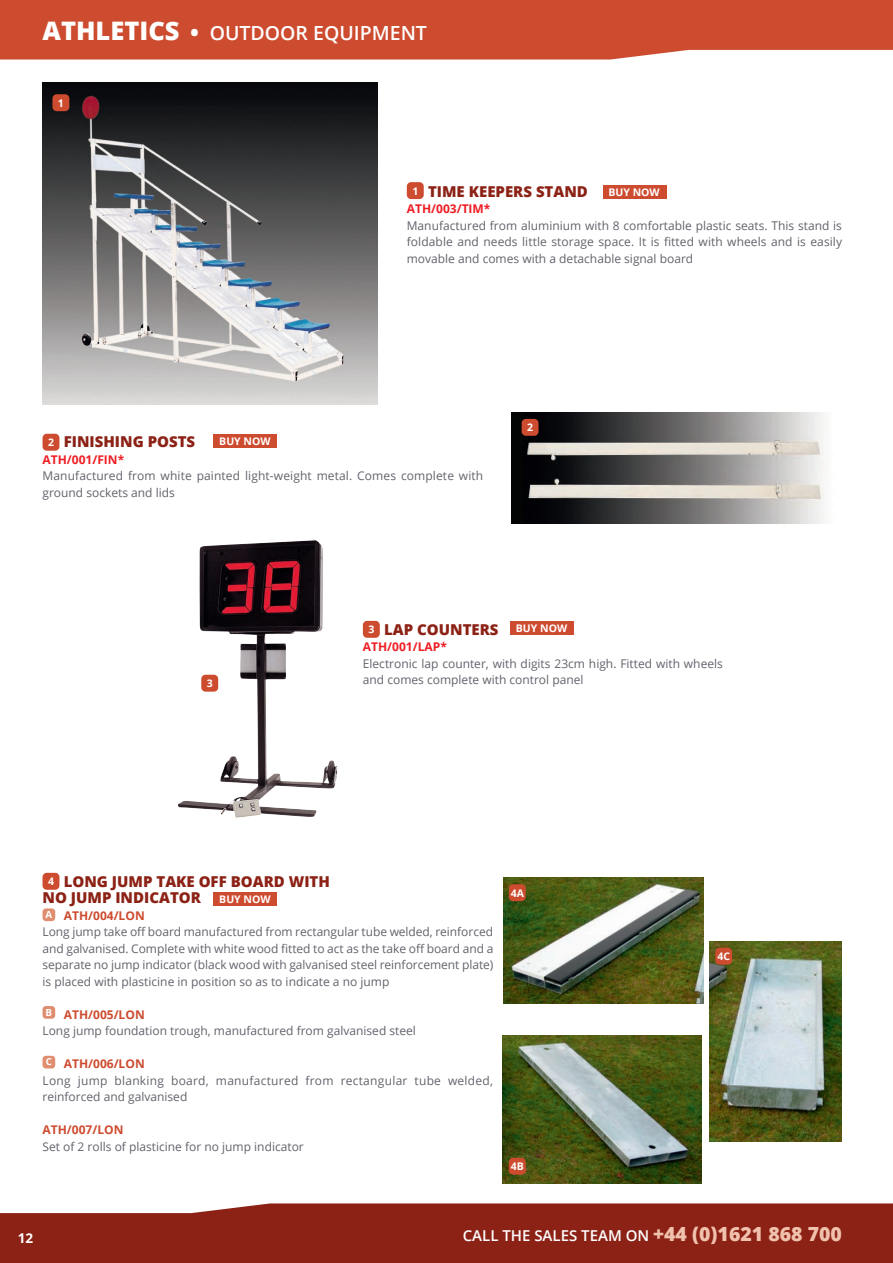
<style>
.page{position:relative;width:893px;height:1263px;background:#fff}
.page>*{position:absolute;margin:0;border:0;box-sizing:border-box;transform-origin:0 0}
.t1{font:600 19.5px "Open Sans";color:#fff}
.t2{font:800 15px/16.5px "Open Sans";color:#8c2115}
.t3{font:600 15px "Open Sans";color:#fff}
.t4{font:700 13.5px "Open Sans";color:#fff}
.t5{font:12px/16.5px "Open Sans";color:#62636c;text-align:justify}
.t6{font:12px/16.5px "Open Sans";letter-spacing:.02em;color:#62636c}
.t7{font:700 12px "Open Sans";color:#cd4b2f}
.t8{font:700 12px "Open Sans";color:#ee1d23}
.t9{font:700 10.5px "Open Sans";color:#fff}
.t10{font:700 9.75px "Open Sans";color:#fff}
.s1{font-weight:800;font-size:25.5px}
.s2{font-weight:800;font-size:21px}
.s3{font-weight:800;font-size:19.5px;color:#f0c2ad}
</style>
<div class="page">
<div style="left:0;top:1203px;width:893px;height:60px;background:#8c2115"></div>
<div style="left:0;top:0;width:893px;height:60px;background:#cd4b2f"></div>
<img style="left:511px;top:412px;width:314px;height:112px">
<img style="left:178px;top:540px;width:160px;height:278px">
<img style="left:43px;top:82px;width:334px;height:323px">
<img style="left:503px;top:877px;width:200px;height:126px">
<img style="left:502px;top:1036px;width:200px;height:147px">
<img style="left:709px;top:942px;width:133px;height:200px">
<div style="left:407px;top:182px;width:17px;height:17px;background:#cd4b2f;border-radius:4px"></div>
<div style="left:43px;top:434px;width:16px;height:17px;background:#cd4b2f;border-radius:4px"></div>
<div style="left:52px;top:94px;width:17px;height:17px;background:#cd4b2f;border-radius:4px"></div>
<div style="left:522px;top:419px;width:17px;height:17px;background:#cd4b2f;border-radius:4px"></div>
<div style="left:201px;top:675px;width:17px;height:17px;background:#cd4b2f;border-radius:4px"></div>
<div style="left:363px;top:621px;width:17px;height:17px;background:#cd4b2f;border-radius:4px"></div>
<div style="left:43px;top:873px;width:16px;height:17px;background:#cd4b2f;border-radius:4px"></div>
<div style="left:509px;top:884px;width:17px;height:17px;background:#cd4b2f;border-radius:4px"></div>
<div style="left:509px;top:1158px;width:17px;height:17px;background:#cd4b2f;border-radius:4px"></div>
<div style="left:715px;top:948px;width:17px;height:16px;background:#cd4b2f;border-radius:4px"></div>
<div style="left:43px;top:908px;width:12px;height:13px;background:#e08e70;border-radius:3px"></div>
<div style="left:43px;top:1006px;width:12px;height:13px;background:#e08e70;border-radius:3px"></div>
<div style="left:43px;top:1056px;width:12px;height:12px;background:#e08e70;border-radius:3px"></div>
<div style="left:214px;top:892px;width:63px;height:13px;background:#cd4b2f"></div>
<div style="left:510px;top:621px;width:64px;height:14px;background:#cd4b2f"></div>
<div style="left:214px;top:434px;width:63px;height:14px;background:#cd4b2f"></div>
<div style="left:603px;top:185px;width:63px;height:13px;background:#cd4b2f"></div>
<h1 class="t1" style="left:43px;top:19px;width:386px"><span class="s1">ATHLETICS</span> <span class="s2">•</span> OUTDOOR EQUIPMENT</h1>
<p class="t9" style="left:58px;top:96px;width:7px">1</p>
<p class="t2" style="left:428px;top:182px;width:161px">TIME KEEPERS STAND</p>
<p class="t8" style="left:407px;top:200px;width:85px">ATH/003/TIM*</p>
<p class="t5" style="left:407px;top:217px;width:437px">Manufactured from aluminium with 8 comfortable plastic seats. This stand is foldable and needs little storage space. It is fitted with wheels and is easily movable and comes with a detachable signal board</p>
<p class="t9" style="left:412px;top:183px;width:7px">1</p>
<p class="t9" style="left:608px;top:184px;width:53px">BUY NOW</p>
<p class="t9" style="left:527px;top:420px;width:7px">2</p>
<p class="t2" style="left:64px;top:433px;width:133px">FINISHING POSTS</p>
<p class="t8" style="left:43px;top:451px;width:83px">ATH/001/FIN*</p>
<p class="t5" style="left:43px;top:467px;width:442px">Manufactured from white painted light-weight metal. Comes complete with ground sockets and lids</p>
<p class="t9" style="left:219px;top:434px;width:53px">BUY NOW</p>
<p class="t9" style="left:48px;top:435px;width:7px">2</p>
<p class="t9" style="left:207px;top:676px;width:7px">3</p>
<p class="t2" style="left:384px;top:620px;width:116px">LAP COUNTERS</p>
<p class="t8" style="left:363px;top:638px;width:86px">ATH/001/LAP*</p>
<p class="t5" style="left:363px;top:655px;width:362px">Electronic lap counter, with digits 23cm high. Fitted with wheels and comes complete with control panel</p>
<p class="t9" style="left:516px;top:621px;width:53px">BUY NOW</p>
<p class="t9" style="left:368px;top:622px;width:7px">3</p>
<p class="t2" style="left:43px;top:872px;width:289px;text-indent:21px">LONG JUMP TAKE OFF BOARD WITH<br>NO JUMP INDICATOR</p>
<p class="t7" style="left:64px;top:907px;width:82px">ATH/004/LON</p>
<p class="t5" style="left:43px;top:923px;width:452px">Long jump take off board manufactured from rectangular tube welded, reinforced and galvanised. Complete with white wood fitted to act as the take off board and a separate no jump indicator (black wood with galvanised steel reinforcement plate) is placed with plasticine in position so as to indicate a no jump</p>
<p class="t7" style="left:64px;top:1006px;width:82px">ATH/005/LON</p>
<p class="t5" style="left:43px;top:1022px;width:375px">Long jump foundation trough, manufactured from galvanised steel</p>
<p class="t7" style="left:64px;top:1055px;width:82px">ATH/006/LON</p>
<p class="t6" style="left:43px;top:1072px;width:452px">Long jump blanking board, manufactured from rectangular tube welded, reinforced and galvanised</p>
<p class="t7" style="left:43px;top:1121px;width:82px">ATH/007/LON</p>
<p class="t5" style="left:43px;top:1138px;width:263px">Set of 2 rolls of plasticine for no jump indicator</p>
<p class="t9" style="left:48px;top:874px;width:7px">4</p>
<p class="t9" style="left:219px;top:891px;width:53px">BUY NOW</p>
<p class="t10" style="left:46px;top:908px;width:8px">A</p>
<p class="t10" style="left:46px;top:1005px;width:8px">B</p>
<p class="t10" style="left:46px;top:1055px;width:8px">C</p>
<p class="t9" style="left:511px;top:886px;width:15px">4A</p>
<p class="t9" style="left:511px;top:1159px;width:15px">4B</p>
<p class="t9" style="left:717px;top:949px;width:14px">4C</p>
<p class="t4" style="left:18px;top:1228px;width:17px">12</p>
<p class="t3" style="left:463px;top:1225px;width:381px">CALL THE SALES TEAM ON <span class="s3">+44 (0)1621 868 700</span></p>
</div>
